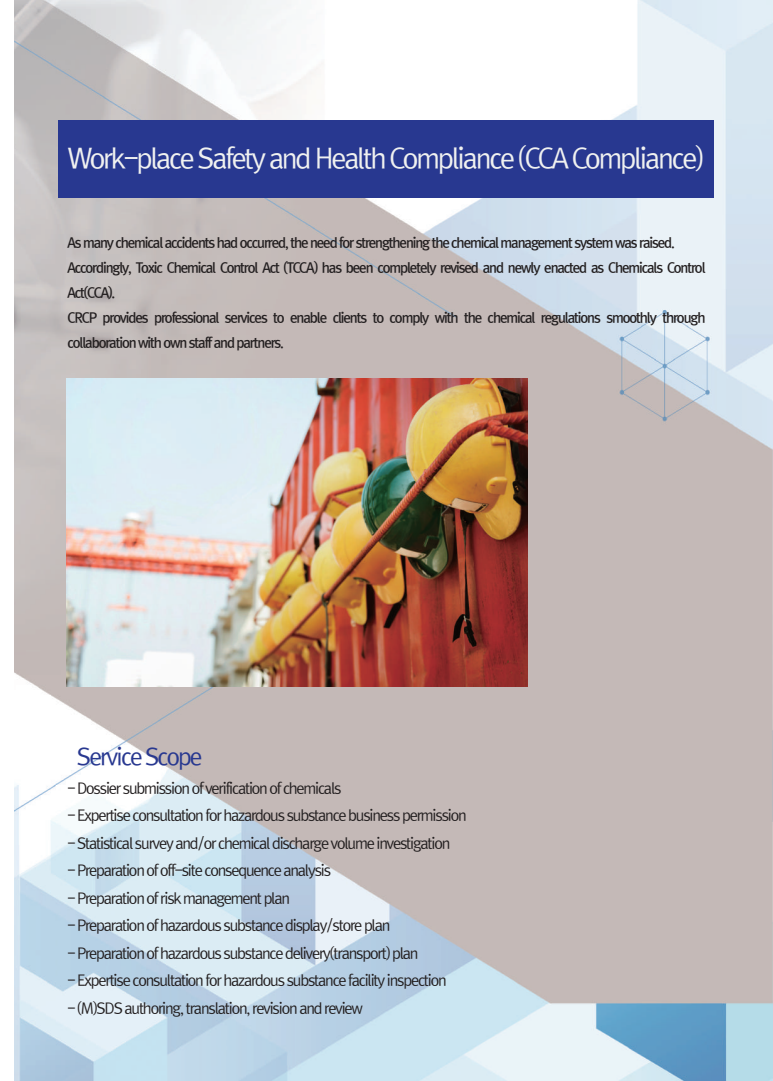
<style>
.page{position:relative;width:773px;height:1081px;background:#fff}
.page>*{position:absolute;margin:0;border:0;box-sizing:border-box;transform-origin:0 0}
.t1{font:27.5px "Rix Go M";letter-spacing:-.08em;color:#f0f1f0}
.t2{font:23.25px "Rix Go M";letter-spacing:-.08em;color:#283890}
.t3{font:15px "Rix Go M";letter-spacing:-.08em;color:#231f20}
.t4{font:13.75px/25px "Rix Go B";letter-spacing:-.08em;color:#231f20}
</style>
<div class="page">
<img style="left:14px;top:1px;width:758px;height:1080px">
<div style="left:58px;top:120px;width:656px;height:78px;background:#283890"></div>
<img style="left:67px;top:379px;width:460px;height:307px">
<h1 class="t1" style="left:67px;top:143px;width:638px">Work-place Safety and Health Compliance (CCA Compliance)</h1>
<p class="t4" style="left:67px;top:230px;width:639px">As many chemical accidents had occurred, the need for strengthening the chemical management system was raised.<br>Accordingly, Toxic Chemical Control Act (TCCA) has been completely revised and newly enacted as Chemicals Control Act(CCA).<br>CRCP provides professional services to enable clients to comply with the chemical regulations smoothly through collaboration with own staff and partners.</p>
<h2 class="t2" style="left:77px;top:742px;width:127px">Service Scope</h2>
<p class="t3" style="left:67px;top:779px;width:276px">- Dossier submission of verification of chemicals</p>
<p class="t3" style="left:67px;top:806px;width:401px">- Expertise consultation for hazardous substance business permission</p>
<p class="t3" style="left:67px;top:834px;width:384px">- Statistical survey and/or chemical discharge volume investigation</p>
<p class="t3" style="left:67px;top:861px;width:265px">- Preparation of off-site consequence analysis</p>
<p class="t3" style="left:67px;top:889px;width:224px">- Preparation of risk management plan</p>
<p class="t3" style="left:67px;top:916px;width:324px">- Preparation of hazardous substance display/store plan</p>
<p class="t3" style="left:67px;top:944px;width:352px">- Preparation of hazardous substance delivery(transport) plan</p>
<p class="t3" style="left:67px;top:971px;width:381px">- Expertise consultation for hazardous substance facility inspection</p>
<p class="t3" style="left:67px;top:999px;width:297px">- (M)SDS authoring, translation, revision and review</p>
</div>
